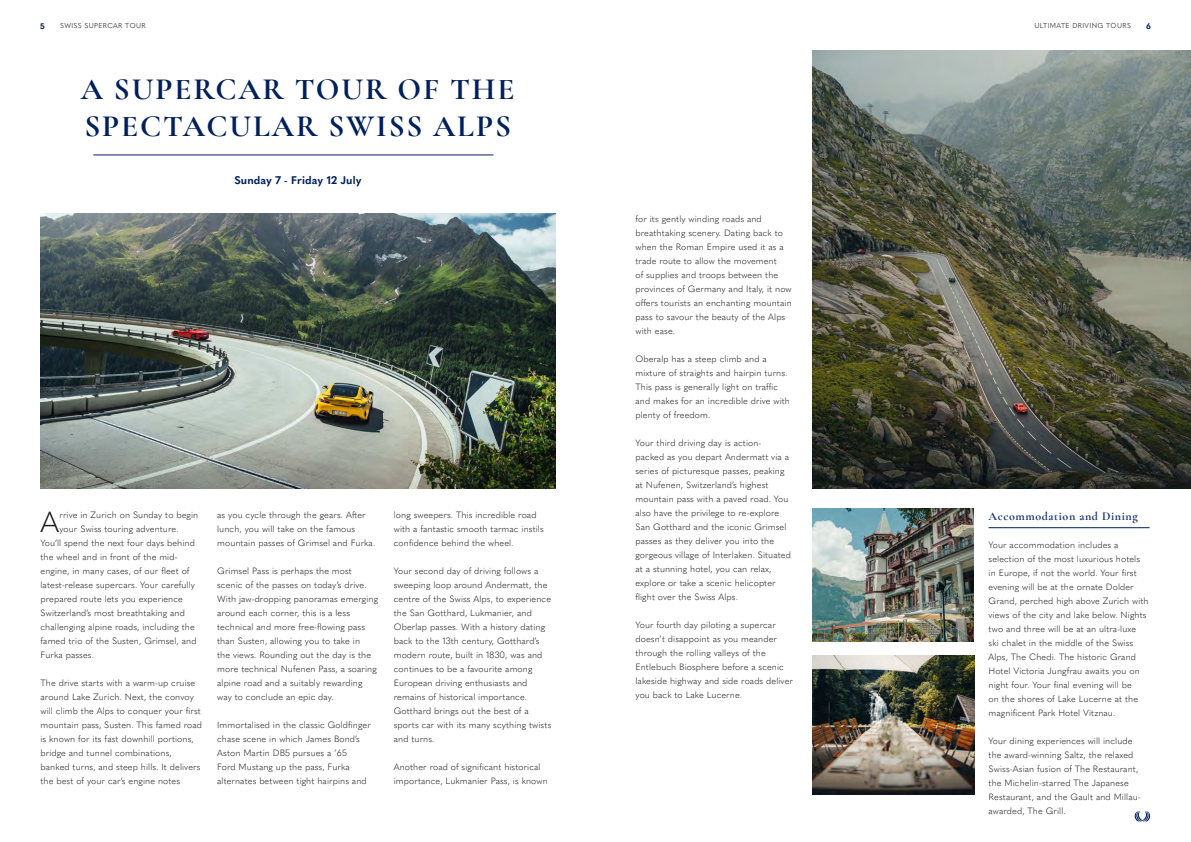
<style>
.page{position:relative;width:1191px;height:842px;background:#fff}
.page>*{position:absolute;margin:0;border:0;box-sizing:border-box;transform-origin:0 0}
.t1{font:700 31px/37.2px "Cormorant Garamond";letter-spacing:.06em;color:#00205b}
.t2{font:300 28.8px "Quasimoda";color:#1a1a1a}
.t3{font:700 12px "Cormorant Garamond";letter-spacing:.05em;color:#1a366b}
.t4{font:700 11px "Quasimoda";letter-spacing:.01em;color:#00205b}
.t5{font:300 9px/14px "Quasimoda";letter-spacing:.01em;color:#1a1a1a}
.t6{font:700 8px "Quasimoda";color:#00205b}
.t7{font:7px "Quasimoda";letter-spacing:.05em;color:#4d4d4d}
</style>
<div class="page">
<svg style="left:1134px;top:811px;width:16px;height:10px"></svg>
<img style="left:40px;top:213px;width:515px;height:275px">
<img style="left:812px;top:50px;width:379px;height:438px">
<hr style="left:93px;top:155px;width:400px;height:1px;background:#00205b">
<img style="left:812px;top:508px;width:161px;height:133px">
<img style="left:812px;top:655px;width:162px;height:140px">
<hr style="left:988px;top:527px;width:161px;height:1px;background:#00205b">
<p class="t6" style="left:40px;top:20px;width:6px">5</p>
<p class="t7" style="left:60px;top:21px;width:87px">SWISS SUPERCAR TOUR</p>
<p class="t7" style="left:1034px;top:21px;width:98px">ULTIMATE DRIVING TOURS</p>
<p class="t6" style="left:1146px;top:20px;width:6px">6</p>
<h1 class="t1" style="left:81px;top:70px;width:435px">A SUPERCAR TOUR OF THE<br>SPECTACULAR SWISS ALPS</h1>
<p class="t4" style="left:234px;top:172px;width:129px">Sunday 7 - Friday 12 July</p>
<h2 class="t2" style="left:41px;top:500px;width:20px">A</h2>
<p class="t5" style="left:59px;top:507px;width:140px">rrive in Zurich on Sunday to begin</p>
<p class="t5" style="left:59px;top:521px;width:121px">your Swiss touring adventure.</p>
<p class="t5" style="left:41px;top:535px;width:156px">You’ll spend the next four days behind</p>
<p class="t5" style="left:41px;top:549px;width:138px">the wheel and in front of the mid-</p>
<p class="t5" style="left:41px;top:563px;width:150px">engine, in many cases, of our fleet of</p>
<p class="t5" style="left:41px;top:577px;width:156px">latest-release supercars. Your carefully</p>
<p class="t5" style="left:41px;top:591px;width:144px">prepared route lets you experience</p>
<p class="t5" style="left:41px;top:605px;width:146px">Switzerland’s most breathtaking and</p>
<p class="t5" style="left:41px;top:619px;width:156px">challenging alpine roads, including the</p>
<p class="t5" style="left:41px;top:633px;width:157px">famed trio of the Susten, Grimsel, and</p>
<p class="t5" style="left:41px;top:647px;width:55px">Furka passes.</p>
<p class="t5" style="left:41px;top:675px;width:163px">The drive starts with a warm-up cruise around Lake Zurich. Next, the convoy will climb the Alps to conquer your first mountain pass, Susten. This famed road is known for its fast downhill portions, bridge and tunnel combinations, banked turns, and steep hills. It delivers the best of your car’s engine notes</p>
<p class="t5" style="left:217px;top:507px;width:160px">as you cycle through the gears. After lunch, you will take on the famous mountain passes of Grimsel and Furka.</p>
<p class="t5" style="left:217px;top:563px;width:162px">Grimsel Pass is perhaps the most scenic of the passes on today’s drive.<br>With jaw-dropping panoramas emerging around each corner, this is a less technical and more free-flowing pass than Susten, allowing you to take in<br>the views. Rounding out the day is the more technical Nufenen Pass, a soaring alpine road and a suitably rewarding way to conclude an epic day.</p>
<p class="t5" style="left:217px;top:717px;width:155px">Immortalised in the classic Goldfinger chase scene in which James Bond’s Aston Martin DB5 pursues a ’65<br>Ford Mustang up the pass, Furka alternates between tight hairpins and</p>
<p class="t5" style="left:394px;top:507px;width:151px">long sweepers. This incredible road with a fantastic smooth tarmac instils confidence behind the wheel.</p>
<p class="t5" style="left:394px;top:563px;width:159px">Your second day of driving follows a sweeping loop around Andermatt, the centre of the Swiss Alps, to experience the San Gotthard, Lukmanier, and Oberlap passes. With a history dating back to the 13th century, Gotthard’s modern route, built in 1830, was and continues to be a favourite among European driving enthusiasts and remains of historical importance.<br>Gotthard brings out the best of a sports car with its many scything twists and turns.</p>
<p class="t5" style="left:394px;top:759px;width:155px">Another road of significant historical importance, Lukmanier Pass, is known</p>
<p class="t5" style="left:635px;top:211px;width:158px">for its gently winding roads and breathtaking scenery. Dating back to when the Roman Empire used it as a trade route to allow the movement<br>of supplies and troops between the provinces of Germany and Italy, it now offers tourists an enchanting mountain pass to savour the beauty of the Alps with ease.</p>
<p class="t5" style="left:635px;top:351px;width:156px">Oberalp has a steep climb and a mixture of straights and hairpin turns.<br>This pass is generally light on traffic and makes for an incredible drive with plenty of freedom.</p>
<p class="t5" style="left:635px;top:435px;width:157px">Your third driving day is action&shy;packed as you depart Andermatt via a series of picturesque passes, peaking at Nufenen, Switzerland’s highest mountain pass with a paved road. You also have the privilege to re-explore San Gotthard and the iconic Grimsel passes as they deliver you into the gorgeous village of Interlaken. Situated at a stunning hotel, you can relax, explore or take a scenic helicopter flight over the Swiss Alps.</p>
<p class="t5" style="left:635px;top:617px;width:159px">Your fourth day piloting a supercar doesn’t disappoint as you meander through the rolling valleys of the Entlebuch Biosphere before a scenic lakeside highway and side roads deliver you back to Lake Lucerne.</p>
<h3 class="t3" style="left:988px;top:508px;width:151px">Accommodation and Dining</h3>
<p class="t5" style="left:988px;top:537px;width:162px">Your accommodation includes a selection of the most luxurious hotels in Europe, if not the world. Your first evening will be at the ornate Dolder Grand, perched high above Zurich with views of the city and lake below. Nights two and three will be at an ultra-luxe<br>ski chalet in the middle of the Swiss Alps, The Chedi. The historic Grand Hotel Victoria Jungfrau awaits you on night four. Your final evening will be<br>on the shores of Lake Lucerne at the magnificent Park Hotel Vitznau.</p>
<p class="t5" style="left:988px;top:733px;width:153px">Your dining experiences will include the award-winning Saltz, the relaxed Swiss-Asian fusion of The Restaurant, the Michelin-starred The Japanese Restaurant, and the Gault and Millau&shy;awarded, The Grill.</p>
</div>
